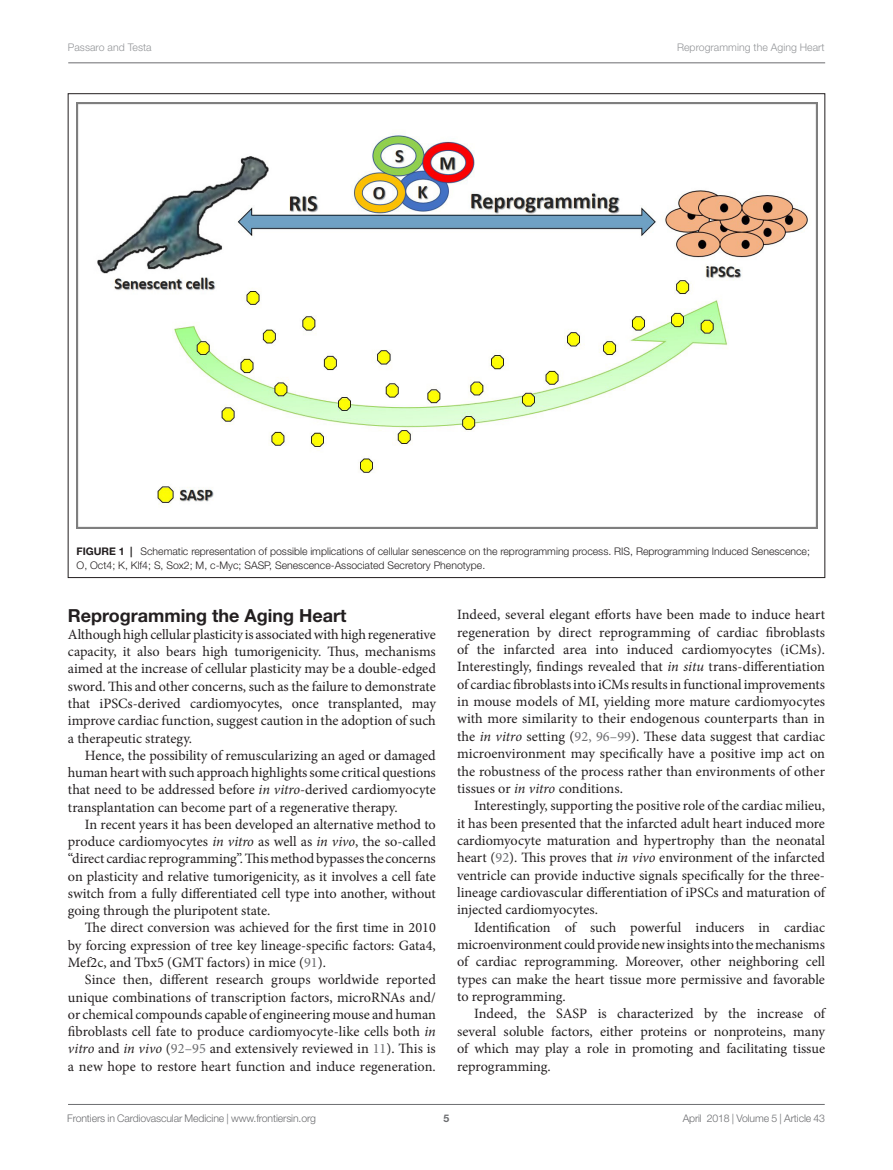
<style>
.page{position:relative;width:893px;height:1170px;background:#fff}
.page>*{position:absolute;margin:0;border:0;box-sizing:border-box;transform-origin:0 0}
.t1{font:700 18px "Helvetica Neue LT Std";color:#231f20}
.t2{font:14.25px/17.4px "Minion Pro";color:#231f20;text-align:justify}
.t3{font:300 10.5px/14.2px "Helvetica Neue LT Std";color:#231f20}
.t4{font:300 10.5px "Helvetica Neue LT Std";letter-spacing:-.015em;color:#6c6d70}
.t5{font:300 10.5px "Helvetica Neue LT Std";letter-spacing:.005em;color:#939598}
.t6{font:700 10.5px "Helvetica Neue LT Std";color:#6c6d70}
.s1{font-weight:700}
.s2{font-style:italic}
.s3{color:#6c6d70}
</style>
<div class="page">
<hr style="left:68px;top:63px;width:757px;height:1px;background:#6c6d70">
<hr style="left:68px;top:1104px;width:757px;height:1px;background:#6c6d70">
<img style="left:77px;top:102px;width:740px;height:426px">
<p class="t5" style="left:68px;top:41px;width:85px">Passaro and Testa</p>
<p class="t5" style="left:677px;top:41px;width:149px">Reprogramming the Aging Heart</p>
<p class="t3" style="left:77px;top:543px;width:735px"><span class="s1">FIGURE 1 |</span> Schematic representation of possible implications of cellular senescence on the reprogramming process. RIS, Reprogramming Induced Senescence;<br>O, Oct4; K, Klf4; S, Sox2; M, c-Myc; SASP, Senescence-Associated Secretory Phenotype.</p>
<p class="t1" style="left:68px;top:604px;width:280px">Reprogramming the Aging Heart</p>
<p class="t2" style="left:68px;top:625px;width:369px">Although high cellular plasticity is associated with high regenerative capacity, it also bears high tumorigenicity. Thus, mechanisms aimed at the increase of cellular plasticity may be a double-edged sword. This and other concerns, such as the failure to demonstrate that iPSCs-derived cardiomyocytes, once transplanted, may improve cardiac function, suggest caution in the adoption of such a therapeutic strategy.</p>
<p class="t2" style="left:68px;top:746px;width:369px;text-indent:17px">Hence, the possibility of remuscularizing an aged or damaged human heart with such approach highlights some critical questions that need to be addressed before <span class="s2">in vitro</span>-derived cardiomyocyte transplantation can become part of a regenerative therapy.</p>
<p class="t2" style="left:68px;top:815px;width:369px;text-indent:17px">In recent years it has been developed an alternative method to produce cardiomyocytes <span class="s2">in vitro</span> as well as <span class="s2">in vivo</span>, the so-called “direct cardiac reprogramming”. This method bypasses the concerns on plasticity and relative tumorigenicity, as it involves a cell fate switch from a fully differentiated cell type into another, without going through the pluripotent state.</p>
<p class="t2" style="left:68px;top:919px;width:369px;text-indent:17px">The direct conversion was achieved for the first time in 2010 by forcing expression of tree key lineage-specific factors: Gata4, Mef2c, and Tbx5 (GMT factors) in mice (<span class="s3">91</span>).</p>
<p class="t2" style="left:68px;top:971px;width:369px;text-indent:17px">Since then, different research groups worldwide reported unique combinations of transcription factors, microRNAs and/ or chemical compounds capable of engineering mouse and human fibroblasts cell fate to produce cardiomyocyte-like cells both <span class="s2">in vitro</span> and <span class="s2">in vivo</span> (<span class="s3">92–95</span> and extensively reviewed in <span class="s3">11</span>). This is a new hope to restore heart function and induce regeneration.</p>
<p class="t2" style="left:457px;top:606px;width:369px">Indeed, several elegant efforts have been made to induce heart regeneration by direct reprogramming of cardiac fibroblasts of the infarcted area into induced cardiomyocytes (iCMs).<br>Interestingly, findings revealed that <span class="s2">in situ</span> trans-differentiation of cardiac fibroblasts into iCMs results in functional improvements in mouse models of MI, yielding more mature cardiomyocytes with more similarity to their endogenous counterparts than in the <span class="s2">in vitro</span> setting (<span class="s3">92, 96–99</span>). These data suggest that cardiac microenvironment may specifically have a positive imp act on the robustness of the process rather than environments of other tissues or <span class="s2">in vitro</span> conditions.</p>
<p class="t2" style="left:457px;top:797px;width:369px;text-indent:17px">Interestingly, supporting the positive role of the cardiac milieu, it has been presented that the infarcted adult heart induced more cardiomyocyte maturation and hypertrophy than the neonatal heart (<span class="s3">92</span>). This proves that <span class="s2">in vivo</span> environment of the infarcted ventricle can provide inductive signals specifically for the three&shy;lineage cardiovascular differentiation of iPSCs and maturation of injected cardiomyocytes.</p>
<p class="t2" style="left:457px;top:918px;width:369px;text-indent:17px">Identification of such powerful inducers in cardiac microenvironment could provide new insights into the mechanisms of cardiac reprogramming. Moreover, other neighboring cell types can make the heart tissue more permissive and favorable to reprogramming.</p>
<p class="t2" style="left:457px;top:1005px;width:369px;text-indent:17px">Indeed, the SASP is characterized by the increase of several soluble factors, either proteins or nonproteins, many of which may play a role in promoting and facilitating tissue reprogramming.</p>
<p class="t4" style="left:67px;top:1111px;width:250px">Frontiers in Cardiovascular Medicine | www.frontiersin.org</p>
<p class="t6" style="left:443px;top:1111px;width:7px">5</p>
<p class="t4" style="left:683px;top:1111px;width:144px">April 2018 | Volume 5 | Article 43</p>
</div>
